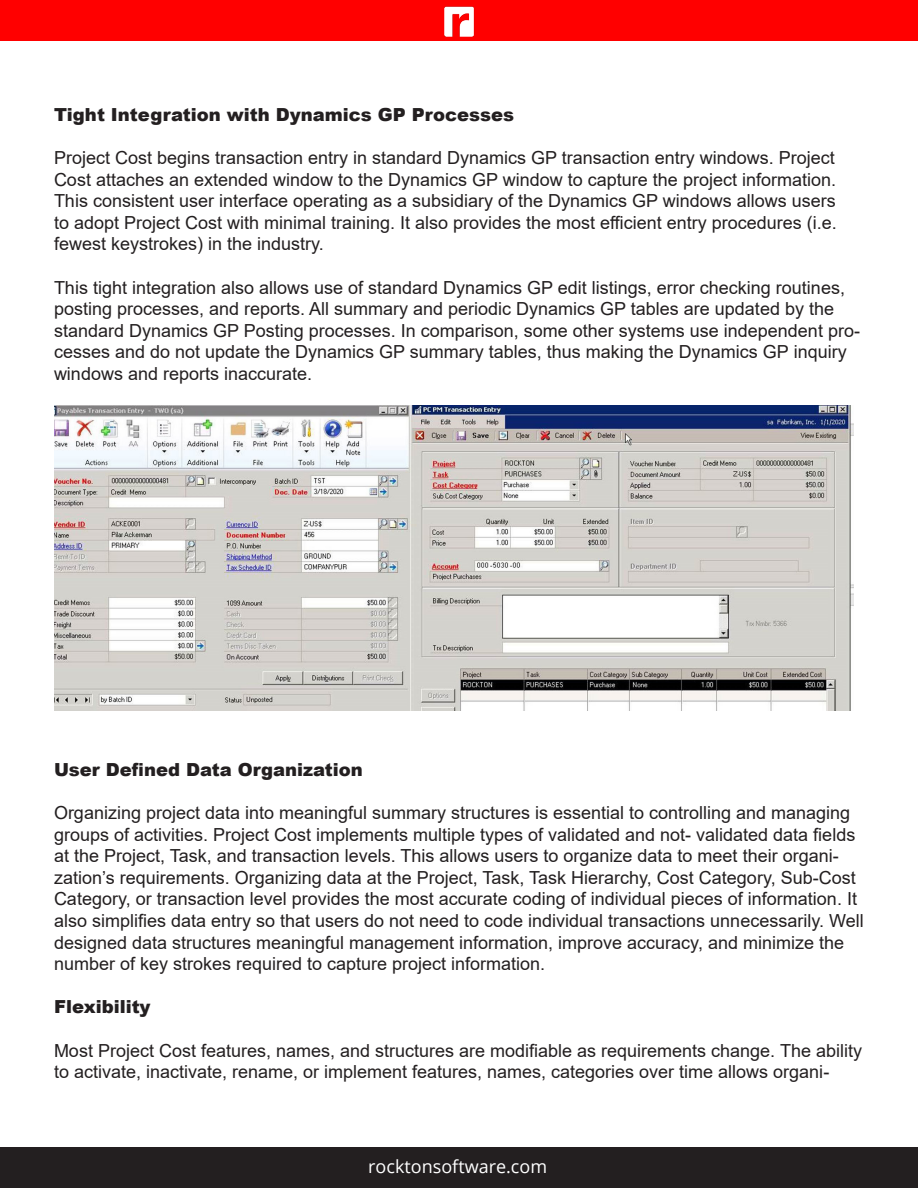
<style>
.page{position:relative;width:918px;height:1188px;background:#fff}
.page>*{position:absolute;margin:0;border:0;box-sizing:border-box;transform-origin:0 0}
.t1{font:18px/21.6px "Arial";color:#231f20}
.t2{font:900 18px "Arial";color:#231f20}
.t3{font:18px "Open Sans";color:#fff}
</style>
<div class="page">
<div style="left:0;top:0;width:918px;height:41px;background:#f00"></div>
<img style="left:444px;top:6px;width:31px;height:30px">
<div style="left:0;top:1147px;width:918px;height:41px;background:#231f20"></div>
<img style="left:54px;top:405px;width:799px;height:306px">
<p class="t2" style="left:54px;top:101px;width:462px">Tight Integration with Dynamics GP Processes</p>
<p class="t1" style="left:54px;top:147px;width:784px;text-align:justify">Project Cost begins transaction entry in standard Dynamics GP transaction entry windows. Project Cost attaches an extended window to the Dynamics GP window to capture the project information.<br>This consistent user interface operating as a subsidiary of the Dynamics GP windows allows users to adopt Project Cost with minimal training. It also provides the most efficient entry procedures (i.e. fewest keystrokes) in the industry.</p>
<p class="t1" style="left:54px;top:276px;width:808px">This tight integration also allows use of standard Dynamics GP edit listings, error checking routines, posting processes, and reports. All summary and periodic Dynamics GP tables are updated by the standard Dynamics GP Posting processes. In comparison, some other systems use independent pro&shy;cesses and do not update the Dynamics GP summary tables, thus making the Dynamics GP inquiry windows and reports inaccurate.</p>
<p class="t2" style="left:54px;top:756px;width:310px">User Defined Data Organization</p>
<p class="t1" style="left:54px;top:802px;width:811px">Organizing project data into meaningful summary structures is essential to controlling and managing groups of activities. Project Cost implements multiple types of validated and not- validated data fields at the Project, Task, and transaction levels. This allows users to organize data to meet their organi&shy;zation’s requirements. Organizing data at the Project, Task, Task Hierarchy, Cost Category, Sub-Cost Category, or transaction level provides the most accurate coding of individual pieces of information. It also simplifies data entry so that users do not need to code individual transactions unnecessarily. Well designed data structures meaningful management information, improve accuracy, and minimize the number of key strokes required to capture project information.</p>
<p class="t2" style="left:54px;top:994px;width:98px">Flexibility</p>
<p class="t1" style="left:54px;top:1039px;width:810px">Most Project Cost features, names, and structures are modifiable as requirements change. The ability to activate, inactivate, rename, or implement features, names, categories over time allows organi-</p>
<p class="t3" style="left:368px;top:1154px;width:180px">rocktonsoftware.com</p>
</div>
